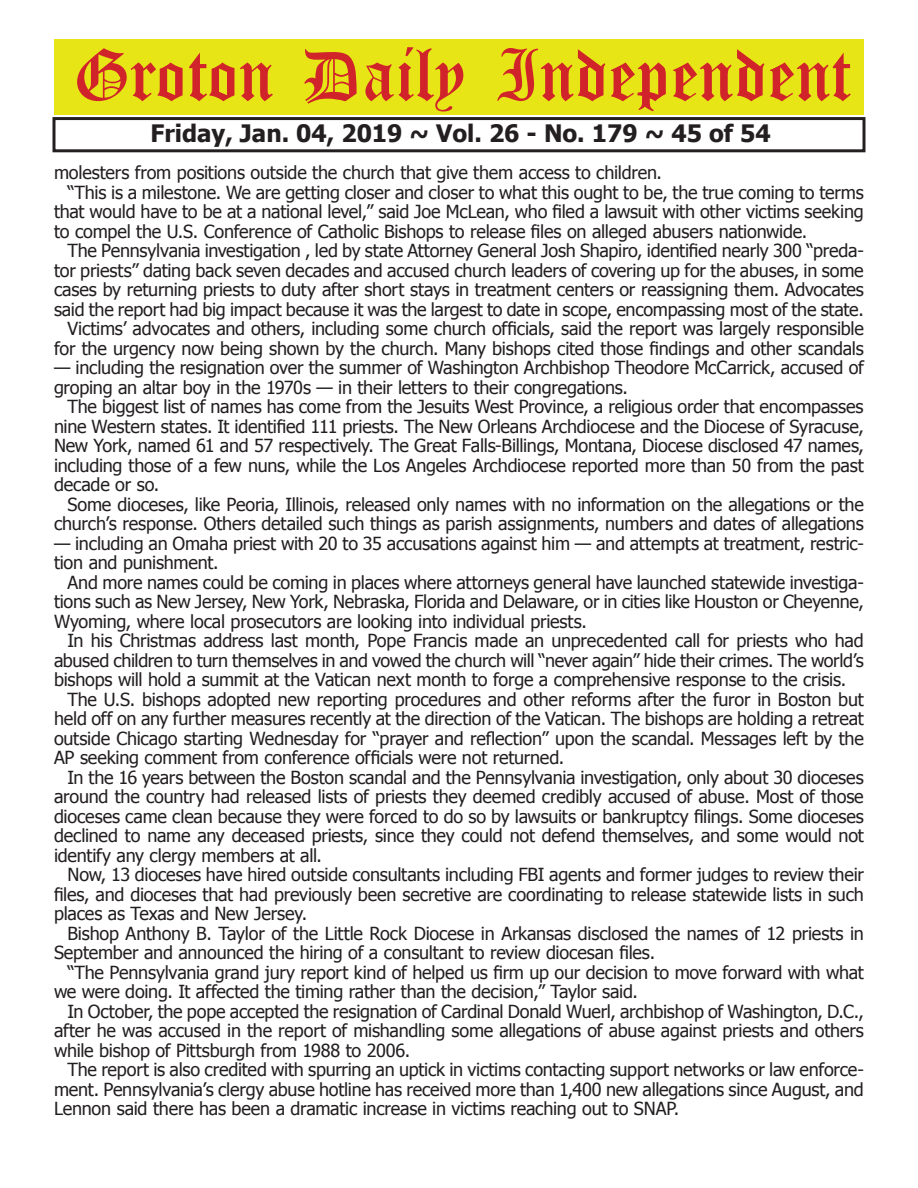
<style>
.page{position:relative;width:918px;height:1188px;background:#fff}
.page>*{position:absolute;margin:0;border:0;box-sizing:border-box;transform-origin:0 0}
.t1{font:54px "Old English Five";color:#d1232a}
.t2{font:700 24px "Tahoma";color:#231f20}
.t3{font:18px/19.5px "Tahoma";letter-spacing:-.01em;color:#231f20}
</style>
<div class="page">
<div style="left:52px;top:117px;width:814px;height:35px;border:3px solid #231f20"></div>
<div style="left:54px;top:40px;width:810px;height:75px;background:#e7e515"></div>
<h1 class="t1" style="left:73px;top:50px;width:779px">Groton Daily Independent</h1>
<h2 class="t2" style="left:151px;top:116px;width:622px">Friday, Jan. 04, 2019 ~ Vol. 26 - No. 179 ~ 45 of 54</h2>
<p class="t3" style="left:54px;top:162px;width:610px">molesters from positions outside the church that give them access to children.</p>
<p class="t3" style="left:68px;top:182px;width:798px">“This is a milestone. We are getting closer and closer to what this ought to be, the true coming to terms</p>
<p class="t3" style="left:54px;top:201px;width:811px">that would have to be at a national level,” said Joe McLean, who filed a lawsuit with other victims seeking</p>
<p class="t3" style="left:54px;top:221px;width:755px">to compel the U.S. Conference of Catholic Bishops to release files on alleged abusers nationwide.</p>
<p class="t3" style="left:68px;top:240px;width:798px">The Pennsylvania investigation , led by state Attorney General Josh Shapiro, identified nearly 300 “preda-</p>
<p class="t3" style="left:54px;top:260px;width:811px">tor priests” dating back seven decades and accused church leaders of covering up for the abuses, in some</p>
<p class="t3" style="left:54px;top:279px;width:811px">cases by returning priests to duty after short stays in treatment centers or reassigning them. Advocates</p>
<p class="t3" style="left:54px;top:299px;width:811px">said the report had big impact because it was the largest to date in scope, encompassing most of the state.</p>
<p class="t3" style="left:68px;top:318px;width:798px">Victims’ advocates and others, including some church officials, said the report was largely responsible</p>
<p class="t3" style="left:54px;top:338px;width:811px">for the urgency now being shown by the church. Many bishops cited those findings and other scandals</p>
<p class="t3" style="left:54px;top:357px;width:811px">— including the resignation over the summer of Washington Archbishop Theodore McCarrick, accused of groping an altar boy in the 1970s — in their letters to their congregations.</p>
<p class="t3" style="left:54px;top:396px;width:812px;text-align:justify;text-indent:14px">The biggest list of names has come from the Jesuits West Province, a religious order that encompasses nine Western states. It identified 111 priests. The New Orleans Archdiocese and the Diocese of Syracuse, New York, named 61 and 57 respectively. The Great Falls-Billings, Montana, Diocese disclosed 47 names, including those of a few nuns, while the Los Angeles Archdiocese reported more than 50 from the past decade or so.</p>
<p class="t3" style="left:54px;top:494px;width:811px;text-align:right">Some dioceses, like Peoria, Illinois, released only names with no information on the allegations or the church’s response. Others detailed such things as parish assignments, numbers and dates of allegations</p>
<p class="t3" style="left:54px;top:533px;width:812px">— including an Omaha priest with 20 to 35 accusations against him — and attempts at treatment, restric&shy;tion and punishment.</p>
<p class="t3" style="left:54px;top:572px;width:812px;text-align:justify;text-indent:14px">And more names could be coming in places where attorneys general have launched statewide investiga&shy;tions such as New Jersey, New York, Nebraska, Florida and Delaware, or in cities like Houston or Cheyenne, Wyoming, where local prosecutors are looking into individual priests.</p>
<p class="t3" style="left:68px;top:630px;width:798px">In his Christmas address last month, Pope Francis made an unprecedented call for priests who had</p>
<p class="t3" style="left:54px;top:650px;width:811px">abused children to turn themselves in and vowed the church will “never again” hide their crimes. The world’s</p>
<p class="t3" style="left:54px;top:669px;width:794px">bishops will hold a summit at the Vatican next month to forge a comprehensive response to the crisis.</p>
<p class="t3" style="left:68px;top:689px;width:798px">The U.S. bishops adopted new reporting procedures and other reforms after the furor in Boston but</p>
<p class="t3" style="left:54px;top:708px;width:811px">held off on any further measures recently at the direction of the Vatican. The bishops are holding a retreat</p>
<p class="t3" style="left:54px;top:728px;width:811px">outside Chicago starting Wednesday for “prayer and reflection” upon the scandal. Messages left by the</p>
<p class="t3" style="left:54px;top:747px;width:512px">AP seeking comment from conference officials were not returned.</p>
<p class="t3" style="left:68px;top:766px;width:798px">In the 16 years between the Boston scandal and the Pennsylvania investigation, only about 30 dioceses</p>
<p class="t3" style="left:54px;top:786px;width:811px">around the country had released lists of priests they deemed credibly accused of abuse. Most of those</p>
<p class="t3" style="left:54px;top:805px;width:811px">dioceses came clean because they were forced to do so by lawsuits or bankruptcy filings. Some dioceses</p>
<p class="t3" style="left:54px;top:825px;width:811px">declined to name any deceased priests, since they could not defend themselves, and some would not</p>
<p class="t3" style="left:54px;top:844px;width:270px">identify any clergy members at all.</p>
<p class="t3" style="left:68px;top:864px;width:798px">Now, 13 dioceses have hired outside consultants including FBI agents and former judges to review their</p>
<p class="t3" style="left:54px;top:883px;width:811px">files, and dioceses that had previously been secretive are coordinating to release statewide lists in such</p>
<p class="t3" style="left:54px;top:903px;width:255px">places as Texas and New Jersey.</p>
<p class="t3" style="left:68px;top:922px;width:798px">Bishop Anthony B. Taylor of the Little Rock Diocese in Arkansas disclosed the names of 12 priests in</p>
<p class="t3" style="left:54px;top:942px;width:603px">September and announced the hiring of a consultant to review diocesan files.</p>
<p class="t3" style="left:68px;top:961px;width:798px">“The Pennsylvania grand jury report kind of helped us firm up our decision to move forward with what</p>
<p class="t3" style="left:54px;top:981px;width:585px">we were doing. It affected the timing rather than the decision,” Taylor said.</p>
<p class="t3" style="left:68px;top:1000px;width:798px">In October, the pope accepted the resignation of Cardinal Donald Wuerl, archbishop of Washington, D.C.,</p>
<p class="t3" style="left:54px;top:1020px;width:811px">after he was accused in the report of mishandling some allegations of abuse against priests and others</p>
<p class="t3" style="left:54px;top:1039px;width:358px">while bishop of Pittsburgh from 1988 to 2006.</p>
<p class="t3" style="left:68px;top:1059px;width:798px">The report is also credited with spurring an uptick in victims contacting support networks or law enforce-</p>
<p class="t3" style="left:54px;top:1078px;width:811px">ment. Pennsylvania’s clergy abuse hotline has received more than 1,400 new allegations since August, and</p>
<p class="t3" style="left:54px;top:1098px;width:627px">Lennon said there has been a dramatic increase in victims reaching out to SNAP.</p>
</div>
